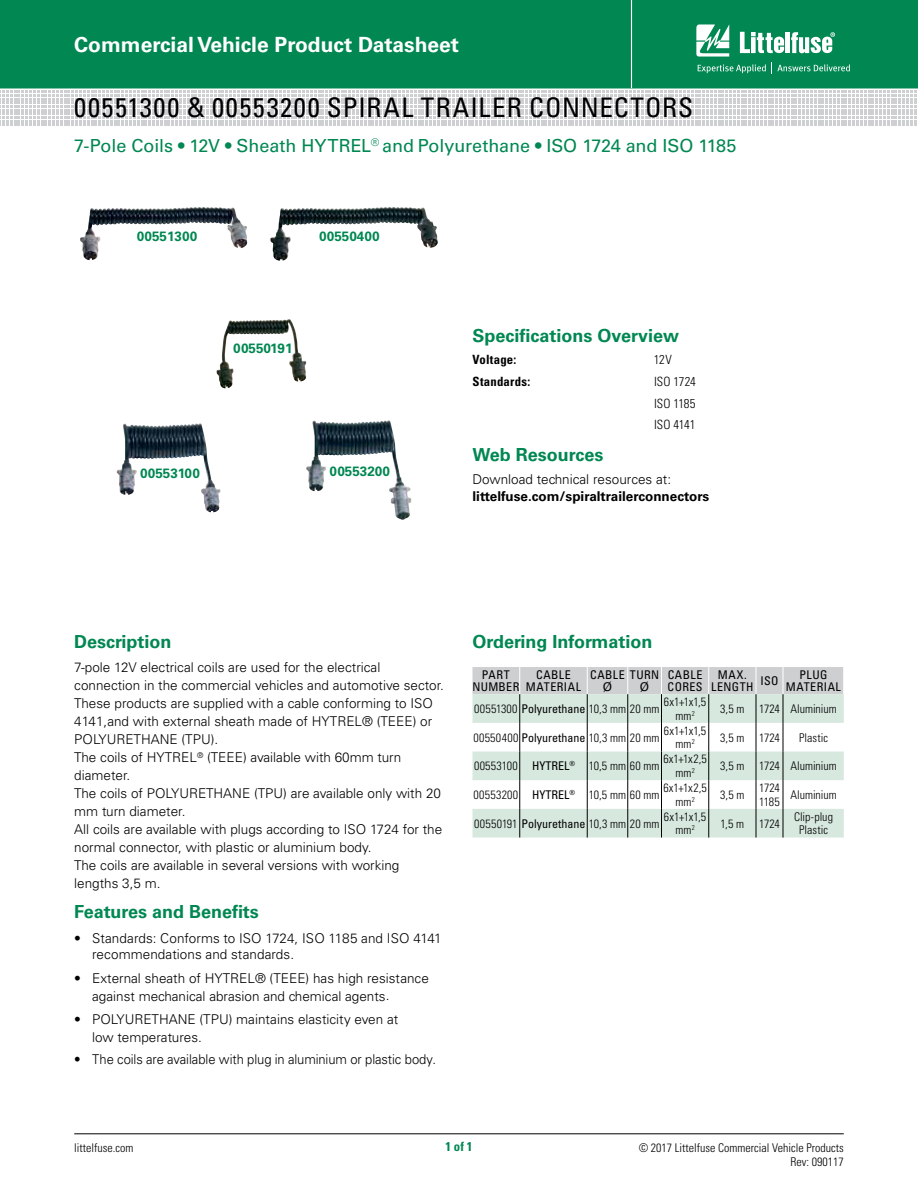
<style>
.page{position:relative;width:918px;height:1188px;background:#fff}
.page>*{position:absolute;margin:0;border:0;box-sizing:border-box;transform-origin:0 0}
.t1{font:condensed 27px "Univers LT Std";letter-spacing:.055em;color:#000}
.t2{font:700 21px "Univers LT Std";color:#fff}
.t3{font:700 18px "Univers LT Std";color:#008752}
.t4{font:18px "Univers LT Std";letter-spacing:-.005em;color:#008752}
.t5{font:300 13.5px/18px "Univers LT Std";color:#000}
.t6{font:300 13.5px "Univers LT Std";color:#000;scale:.96 1}
.t7{font:700 13.5px "Univers LT Std";color:#008752}
.t8{font:700 13.5px "Univers LT Std";color:#000}
.t9{font:300 condensed 12.75px/21.8px "Univers LT Std";letter-spacing:.01em;color:#000;text-align:justify}
.t10{font:700 condensed 12.75px "Univers LT Std";letter-spacing:.015em;color:#000}
.t11{font:700 condensed 12.75px "Univers LT Std";color:#008752}
.t12{font:300 condensed 12px/13.5px "Univers LT Std";color:#000;text-align:center}
.t13{font:300 condensed 12px "Univers LT Std";letter-spacing:.02em;color:#000}
.t14{font:condensed 12px/12px "Univers LT Std";letter-spacing:.04em;color:#000;text-align:center}
.t15{font:300 condensed 12px "Univers LT Std";letter-spacing:.025em;color:#000}
.t16{font:300 condensed 12px/13.5px "Univers LT Std";letter-spacing:-.025em;color:#000}
.t17{font:12px "Univers LT Std";color:#000}
.s1{font-weight:400}
</style>
<div class="page">
<div style="left:0;top:0;width:918px;height:88px;background:#008752"></div>
<hr style="left:631px;top:0;width:1px;height:88px;background:#fff">
<hr style="left:74px;top:1134px;width:770px;height:1px;background:#000">
<svg style="left:0;top:91px;width:917px;height:35px"></svg>
<svg style="left:696px;top:24px;width:33px;height:33px"></svg>
<hr style="left:786px;top:32px;width:4px;height:21px;background:#fff">
<svg style="left:791px;top:32px;width:44px;height:21px"></svg>
<svg style="left:740px;top:32px;width:44px;height:21px"></svg>
<svg style="left:698px;top:64px;width:68px;height:9px"></svg>
<svg style="left:772px;top:63px;width:78px;height:11px"></svg>
<img style="left:80px;top:207px;width:119px;height:53px">
<img style="left:217px;top:319px;width:78px;height:69px">
<img style="left:117px;top:423px;width:91px;height:72px">
<img style="left:270px;top:207px;width:119px;height:54px">
<img style="left:306px;top:420px;width:91px;height:71px">
<svg style="left:472px;top:667px;width:372px;height:171px"></svg>
<h2 class="t2" style="left:74px;top:32px;width:386px">Commercial Vehicle Product Datasheet</h2>
<h1 class="t1" style="left:74px;top:91px;width:620px">00551300 &amp; 00553200 SPIRAL TRAILER CONNECTORS</h1>
<h3 class="t4" style="left:74px;top:135px;width:664px">7-Pole Coils • 12V • Sheath HYTREL<sup>®</sup> and Polyurethane • ISO 1724 and ISO 1185</h3>
<p class="t7" style="left:137px;top:228px;width:62px">00551300</p>
<p class="t7" style="left:319px;top:228px;width:62px">00550400</p>
<p class="t7" style="left:233px;top:340px;width:61px">00550191</p>
<p class="t7" style="left:140px;top:465px;width:61px">00553100</p>
<p class="t7" style="left:330px;top:463px;width:62px">00553200</p>
<h3 class="t3" style="left:473px;top:326px;width:208px">Specifications Overview</h3>
<p class="t10" style="left:472px;top:352px;width:45px">Voltage:</p>
<p class="t9" style="left:654px;top:349px;width:19px">12V</p>
<p class="t10" style="left:472px;top:374px;width:59px">Standards:</p>
<p class="t9" style="left:654px;top:371px;width:43px">ISO 1724<br>ISO 1185<br>ISO 4141</p>
<h3 class="t3" style="left:472px;top:444px;width:132px">Web Resources</h3>
<p class="t5" style="left:472px;top:470px;width:200px">Download technical resources at:</p>
<p class="t8" style="left:472px;top:488px;width:238px">littelfuse.com/spiraltrailerconnectors</p>
<h3 class="t3" style="left:74px;top:631px;width:99px">Description</h3>
<p class="t5" style="left:74px;top:659px;width:371px">7-pole 12V electrical coils are used for the electrical connection in the commercial vehicles and automotive sector.<br>These products are supplied with a cable conforming to ISO 4141,and with external sheath made of HYTREL® (TEEE) or POLYURETHANE (TPU).<br>The coils of HYTREL<sup>®</sup> (TEEE) available with 60mm turn diameter.<br>The coils of POLYURETHANE (TPU) are available only with 20 mm turn diameter.<br>All coils are available with plugs according to ISO 1724 for the normal connector, with plastic or aluminium body.<br>The coils are available in several versions with working lengths 3,5 m.</p>
<h3 class="t3" style="left:74px;top:901px;width:186px">Features and Benefits</h3>
<p class="t5" style="left:92px;top:930px;width:351px;line-height:16.5px;text-indent:-18px">• Standards: Conforms to ISO 1724, ISO 1185 and ISO 4141 recommendations and standards.</p>
<p class="t5" style="left:92px;top:969px;width:338px;text-indent:-18px">• External sheath of HYTREL® (TEEE) has high resistance against mechanical abrasion and chemical agents.</p>
<p class="t5" style="left:92px;top:1011px;width:308px;text-indent:-18px">• POLYURETHANE (TPU) maintains elasticity even at low temperatures.</p>
<p class="t6" style="left:74px;top:1051px;width:378px">• The coils are available with plug in aluminium or plastic body.</p>
<h3 class="t3" style="left:472px;top:631px;width:181px">Ordering Information</h3>
<p class="t14" style="left:473px;top:669px;width:48px">PART<br>NUMBER</p>
<p class="t14" style="left:526px;top:669px;width:57px">CABLE<br>MATERIAL</p>
<p class="t14" style="left:590px;top:669px;width:71px">CABLE TURN</p>
<p class="t17" style="left:603px;top:680px;width:11px">Ø</p>
<p class="t17" style="left:640px;top:680px;width:11px">Ø</p>
<p class="t14" style="left:668px;top:669px;width:37px;text-align:left">CABLE<br>CORES</p>
<p class="t14" style="left:711px;top:669px;width:44px">MAX.<br>LENGTH</p>
<p class="t14" style="left:761px;top:675px;width:19px">ISO</p>
<p class="t14" style="left:786px;top:669px;width:57px">PLUG<br>MATERIAL</p>
<p class="t13" style="left:474px;top:701px;width:187px">00551300 <span class="s1">Polyurethane</span> 10,3 mm 20 mm</p>
<p class="t12" style="left:664px;top:695px;width:44px">6x1+1x1,5 mm<sup>2</sup></p>
<p class="t12" style="left:720px;top:702px;width:118px">3,5 m 1724 Aluminium</p>
<p class="t15" style="left:473px;top:730px;width:187px">00550400 <span class="s1">Polyurethane</span> 10,3 mm 20 mm</p>
<p class="t12" style="left:664px;top:724px;width:44px">6x1+1x1,5 mm<sup>2</sup></p>
<p class="t12" style="left:720px;top:731px;width:61px">3,5 m 1724</p>
<p class="t12" style="left:799px;top:731px;width:31px">Plastic</p>
<p class="t13" style="left:474px;top:759px;width:187px">00553100 <span class="s1">HYTREL</span><sup>®</sup> 10,5 mm 60 mm</p>
<p class="t12" style="left:663px;top:753px;width:45px">6x1+1x2,5 mm<sup>2</sup></p>
<p class="t12" style="left:720px;top:759px;width:118px">3,5 m 1724 Aluminium</p>
<p class="t13" style="left:474px;top:787px;width:187px">00553200 <span class="s1">HYTREL</span><sup>®</sup> 10,5 mm 60 mm</p>
<p class="t12" style="left:663px;top:781px;width:45px">6x1+1x2,5 mm<sup>2</sup></p>
<p class="t12" style="left:720px;top:788px;width:26px">3,5 m</p>
<p class="t16" style="left:759px;top:781px;width:22px">1724<br>1185</p>
<p class="t12" style="left:790px;top:788px;width:48px">Aluminium</p>
<p class="t12" style="left:474px;top:817px;width:187px">00550191 <span class="s1">Polyurethane</span> 10,3 mm 20 mm</p>
<p class="t12" style="left:664px;top:810px;width:44px">6x1+1x1,5 mm<sup>2</sup></p>
<p class="t12" style="left:721px;top:817px;width:61px">1,5 m 1724</p>
<p class="t12" style="left:794px;top:810px;width:40px">Clip-plug<br>Plastic</p>
<p class="t12" style="left:74px;top:1141px;width:61px">littelfuse.com</p>
<p class="t11" style="left:445px;top:1139px;width:29px">1 of 1</p>
<p class="t12" style="left:639px;top:1141px;width:207px;text-align:right">© 2017 Littelfuse Commercial Vehicle Products<br>Rev: 090117</p>
</div>
